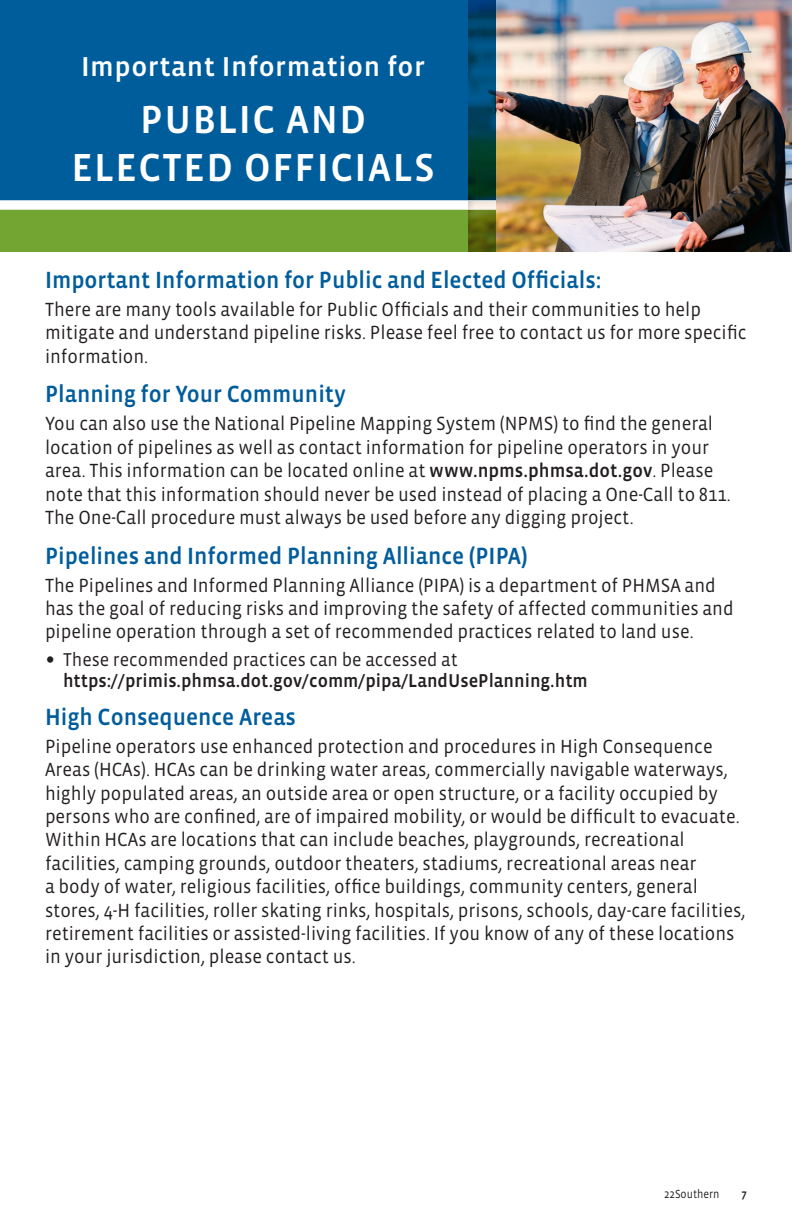
<style>
.page{position:relative;width:792px;height:1224px;background:#fff}
.page>*{position:absolute;margin:0;border:0;box-sizing:border-box;transform-origin:0 0}
.t1{font:500 40px/48px "Vista Sans OTCE";letter-spacing:.04em;color:#fff;text-align:center}
.t2{font:500 28px "Vista Sans OTCE";letter-spacing:.02em;color:#fff}
.t3{font:500 24px "Vista Sans OTCE";color:#005d9c;scale:.95 1}
.t4{font:19.6px/23.4px "Vista Sans OTCE";color:#231f20;scale:.95 1}
.t5{font:500 19px/21px "Vista Sans OTCE";color:#231f20;scale:.95 1}
.t6{font:12px "Vista Sans OTCE";color:#231f20;scale:.9 1}
.t7{font:500 12px "Vista Sans OTCE";color:#231f20;scale:.9 1}
.s1{font-weight:500}
.s2{font-family:"Univers LT Std";font-weight:300;font-stretch:condensed;font-size:18px}
.s3{font-weight:400}
</style>
<div class="page">
<img style="left:495px;top:0;width:297px;height:252px">
<div style="left:0;top:0;width:495px;height:200px;background:#005d9c"></div>
<div style="left:0;top:210px;width:495px;height:42px;background:#73a532"></div>
<h2 class="t2" style="left:81px;top:51px;width:346px">Important Information for</h2>
<h1 class="t1" style="left:71px;top:96px;width:365px">PUBLIC AND<br>ELECTED OFFICIALS</h1>
<p class="t3" style="left:45px;top:266px;width:587px">Important Information for Public and Elected Officials:</p>
<p class="t4" style="left:45px;top:297px;width:740px">There are many tools available for Public Officials and their communities to help mitigate and understand pipeline risks. Please feel free to contact us for more specific information.</p>
<p class="t3" style="left:45px;top:380px;width:318px">Planning for Your Community</p>
<p class="t4" style="left:45px;top:412px;width:723px">You can also use the National Pipeline Mapping System (NPMS) to find the general location of pipelines as well as contact information for pipeline operators in your area. This information can be located online at <span class="s1">www.npms.phmsa.dot.gov</span>. Please note that this information should never be used instead of placing a One-Call to 811.<br>The One-Call procedure must always be used before any digging project.</p>
<p class="t3" style="left:45px;top:542px;width:510px">Pipelines and Informed Planning Alliance (PIPA)</p>
<p class="t4" style="left:45px;top:573px;width:726px">The Pipelines and Informed Planning Alliance (PIPA) is a department of PHMSA and has the goal of reducing risks and improving the safety of affected communities and pipeline operation through a set of recommended practices related to land use.</p>
<p class="t5" style="left:63px;top:648px;width:554px;text-indent:-18px"><span class="s2">•</span> <span class="s3">These recommended practices can be accessed at </span>https://primis.phmsa.dot.gov/comm/pipa/LandUsePlanning.htm</p>
<p class="t3" style="left:45px;top:703px;width:266px">High Consequence Areas</p>
<p class="t4" style="left:45px;top:734px;width:739px">Pipeline operators use enhanced protection and procedures in High Consequence Areas (HCAs). HCAs can be drinking water areas, commercially navigable waterways, highly populated areas, an outside area or open structure, or a facility occupied by persons who are confined, are of impaired mobility, or would be difficult to evacuate.<br>Within HCAs are locations that can include beaches, playgrounds, recreational facilities, camping grounds, outdoor theaters, stadiums, recreational areas near<br>a body of water, religious facilities, office buildings, community centers, general stores, 4-H facilities, roller skating rinks, hospitals, prisons, schools, day-care facilities, retirement facilities or assisted-living facilities. If you know of any of these locations in your jurisdiction, please contact us.</p>
<p class="t6" style="left:664px;top:1187px;width:63px">22Southern</p>
<p class="t7" style="left:742px;top:1187px;width:8px">7</p>
</div>
